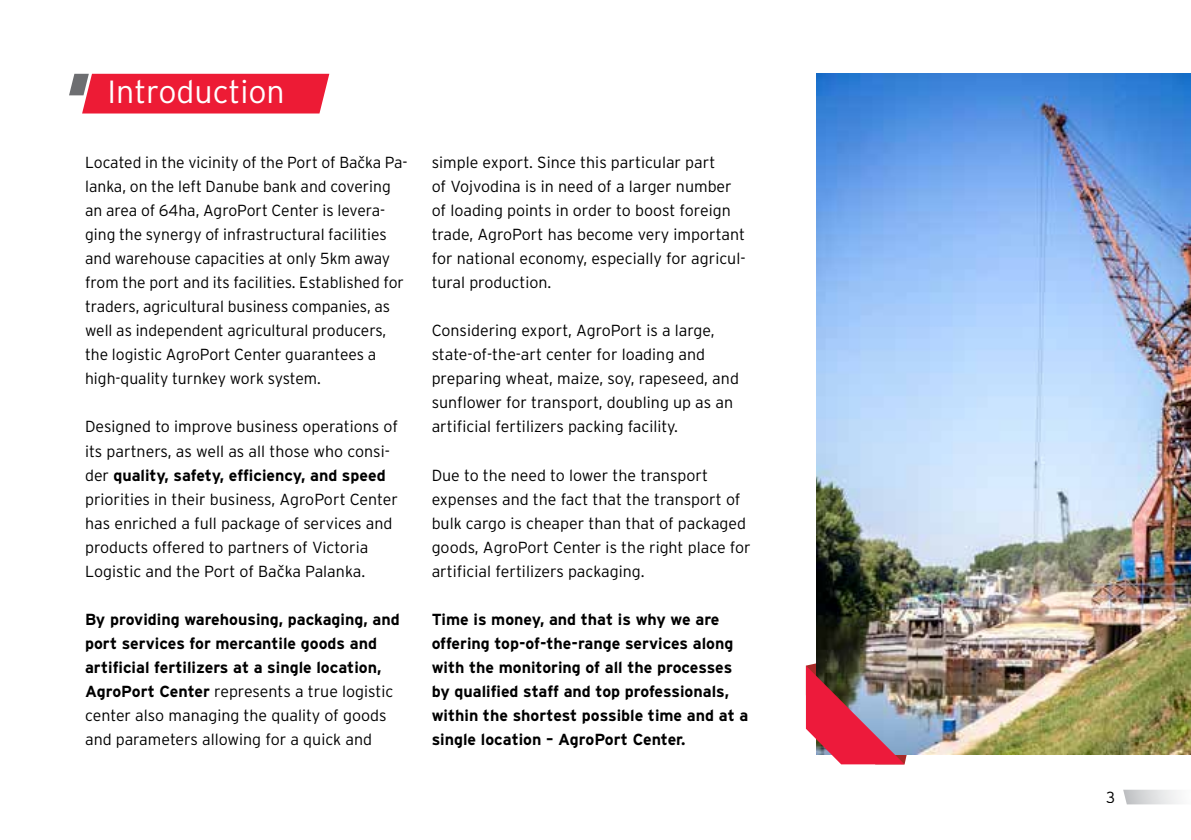
<style>
.page{position:relative;width:1191px;height:840px;background:#fff}
.page>*{position:absolute;margin:0;border:0;box-sizing:border-box;transform-origin:0 0}
.t1{font:300 32px "Interstate Yu";color:#fff}
.t2{font:300 16px/24px "Interstate Yu";color:#000}
.t3{font:700 16px/24px "Interstate Yu";color:#000}
.s1{font-weight:700}
.s2{font-weight:300}
</style>
<div class="page">
<svg style="left:69px;top:74px;width:260px;height:39px;background:#ea2a42"></svg>
<img style="left:816px;top:74px;width:375px;height:680px">
<img style="left:805px;top:656px;width:108px;height:108px">
<svg style="left:1123px;top:789px;width:57px;height:15px"></svg>
<h1 class="t1" style="left:108px;top:73px;width:179px">Introduction</h1>
<p class="t2" style="left:85px;top:150px;width:324px">Located in the vicinity of the Port of Bačka Pa&shy;lanka, on the left Danube bank and covering an area of 64ha, AgroPort Center is levera&shy;ging the synergy of infrastructural facilities and warehouse capacities at only 5km away from the port and its facilities. Established for traders, agricultural business companies, as well as independent agricultural producers, the logistic AgroPort Center guarantees a high-quality turnkey work system.</p>
<p class="t2" style="left:85px;top:414px;width:314px">Designed to improve business operations of its partners, as well as all those who consi&shy;der <span class="s1">quality, safety, efficiency, and speed </span>priorities in their business, AgroPort Center has enriched a full package of services and products offered to partners of Victoria Logistic and the Port of Bačka Palanka.</p>
<p class="t3" style="left:85px;top:606px;width:316px">By providing warehousing, packaging, and port services for mercantile goods and artificial fertilizers at a single location, AgroPort Center <span class="s2">represents a true logistic center also managing the quality of goods and parameters allowing for a quick and</span></p>
<p class="t2" style="left:432px;top:150px;width:315px">simple export. Since this particular part<br>of Vojvodina is in need of a larger number of loading points in order to boost foreign trade, AgroPort has become very important for national economy, especially for agricul&shy;tural production.</p>
<p class="t2" style="left:432px;top:318px;width:309px">Considering export, AgroPort is a large, state-of-the-art center for loading and preparing wheat, maize, soy, rapeseed, and sunflower for transport, doubling up as an artificial fertilizers packing facility.</p>
<p class="t2" style="left:432px;top:462px;width:320px">Due to the need to lower the transport expenses and the fact that the transport of bulk cargo is cheaper than that of packaged goods, AgroPort Center is the right place for artificial fertilizers packaging.</p>
<p class="t3" style="left:432px;top:606px;width:318px">Time is money, and that is why we are offering top-of-the-range services along with the monitoring of all the processes by qualified staff and top professionals, within the shortest possible time and at a single location – AgroPort Center.</p>
<p class="t2" style="left:1106px;top:784px;width:11px">3</p>
</div>
